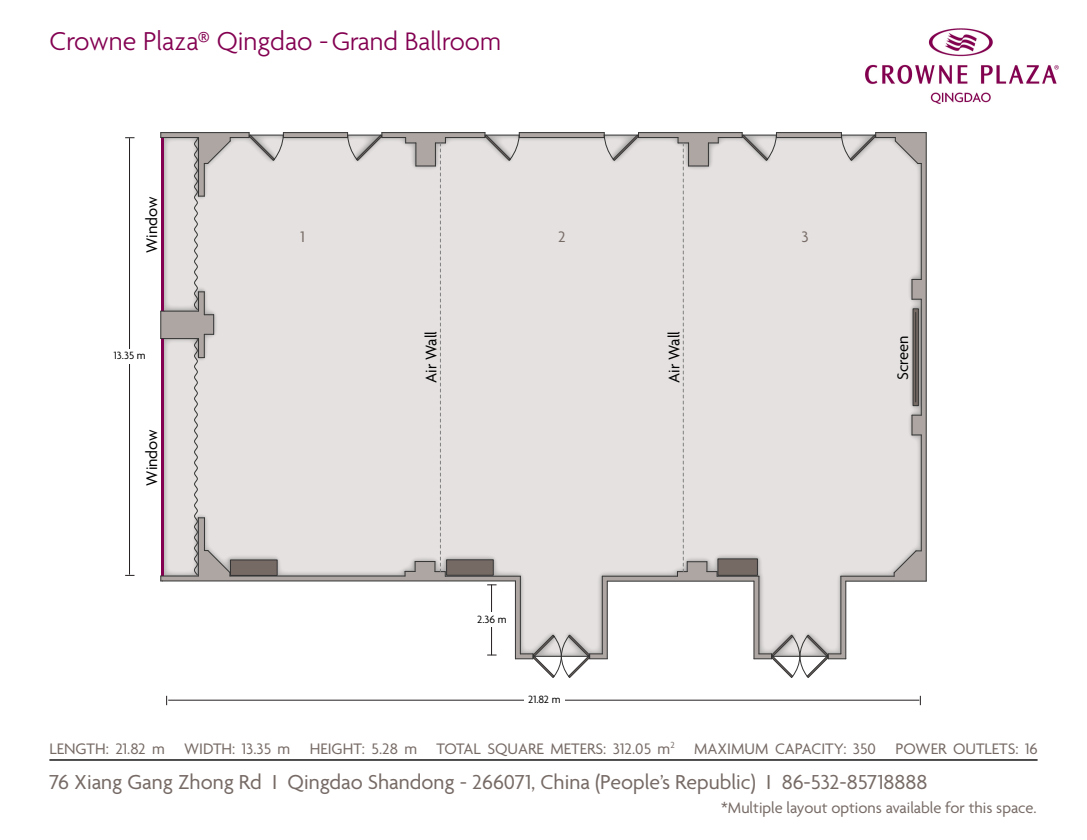
<style>
.page{position:relative;width:1087px;height:840px;background:#fff}
.page>*{position:absolute;margin:0;border:0;box-sizing:border-box;transform-origin:0 0}
.t1{font:300 28px "Agenda";color:#830051}
.t2{font:21.88px "Agenda";color:#766a65}
.t3{font:16.62px "Agenda";color:#000}
.t4{font:16.45px "Agenda";color:#766a65}
.t5{font:11.38px "Agenda";color:#000}
.s1{font-size:27.47px}
</style>
<div class="page">
<img style="left:865px;top:28px;width:194px;height:76px">
<svg style="left:921px;top:133px;width:5px;height:448px;background:#a49e9b"></svg>
<hr style="left:921px;top:435px;width:1px;height:116px;background:#333">
<hr style="left:926px;top:133px;width:1px;height:448px;background:#333">
<hr style="left:921px;top:299px;width:1px;height:116px;background:#333">
<hr style="left:921px;top:163px;width:1px;height:116px;background:#333">
<hr style="left:846px;top:581px;width:80px;height:1px;background:#333">
<hr style="left:161px;top:132px;width:88px;height:1px;background:#333">
<hr style="left:283px;top:132px;width:65px;height:1px;background:#333">
<hr style="left:382px;top:132px;width:103px;height:1px;background:#333">
<hr style="left:519px;top:132px;width:85px;height:1px;background:#333">
<hr style="left:638px;top:132px;width:104px;height:1px;background:#333">
<hr style="left:776px;top:132px;width:65px;height:1px;background:#333">
<hr style="left:875px;top:132px;width:51px;height:1px;background:#333">
<hr style="left:129px;top:138px;width:1px;height:437px;background:#231f20">
<svg style="left:160px;top:133px;width:761px;height:545px;background:#e1dedd"></svg>
<hr style="left:168px;top:700px;width:751px;height:1px;background:#231f20">
<div style="left:110px;top:349px;width:40px;height:15px;background:#fff"></div>
<div style="left:472px;top:613px;width:40px;height:14px;background:#fff"></div>
<div style="left:524px;top:693px;width:40px;height:15px;background:#fff"></div>
<hr style="left:49px;top:759px;width:988px;height:2px;background:#000">
<p class="t1" style="left:49px;top:26px;width:453px">Crowne Plaza® Qingdao -<span class="s1">Grand Ballroom</span></p>
<p class="t3" style="left:143px;top:253px;width:58px;rotate:-90deg">Window</p>
<p class="t5" style="left:114px;top:350px;width:33px">13.35 m</p>
<p class="t3" style="left:143px;top:486px;width:58px;rotate:-90deg">Window</p>
<p class="t4" style="left:300px;top:228px;width:6px">1</p>
<p class="t4" style="left:558px;top:228px;width:9px">2</p>
<p class="t4" style="left:801px;top:228px;width:9px">3</p>
<p class="t3" style="left:422px;top:383px;width:54px;rotate:-90deg">Air Wall</p>
<p class="t3" style="left:665px;top:383px;width:54px;rotate:-90deg">Air Wall</p>
<p class="t3" style="left:894px;top:380px;width:46px;rotate:-90deg">Screen</p>
<p class="t5" style="left:477px;top:613px;width:31px">2.36 m</p>
<p class="t5" style="left:528px;top:693px;width:34px">21.82 m</p>
<p class="t4" style="left:49px;top:740px;width:989px">LENGTH: 21.82 m WIDTH: 13.35 m HEIGHT: 5.28 m TOTAL SQUARE METERS: 312.05 m<sup>2</sup> MAXIMUM CAPACITY: 350 POWER OUTLETS: 16</p>
<h2 class="t2" style="left:49px;top:770px;width:879px">76 Xiang Gang Zhong Rd I Qingdao Shandong - 266071, China (People’s Republic) I 86-532-85718888</h2>
<p class="t4" style="left:721px;top:799px;width:317px">*Multiple layout options available for this space.</p>
</div>
